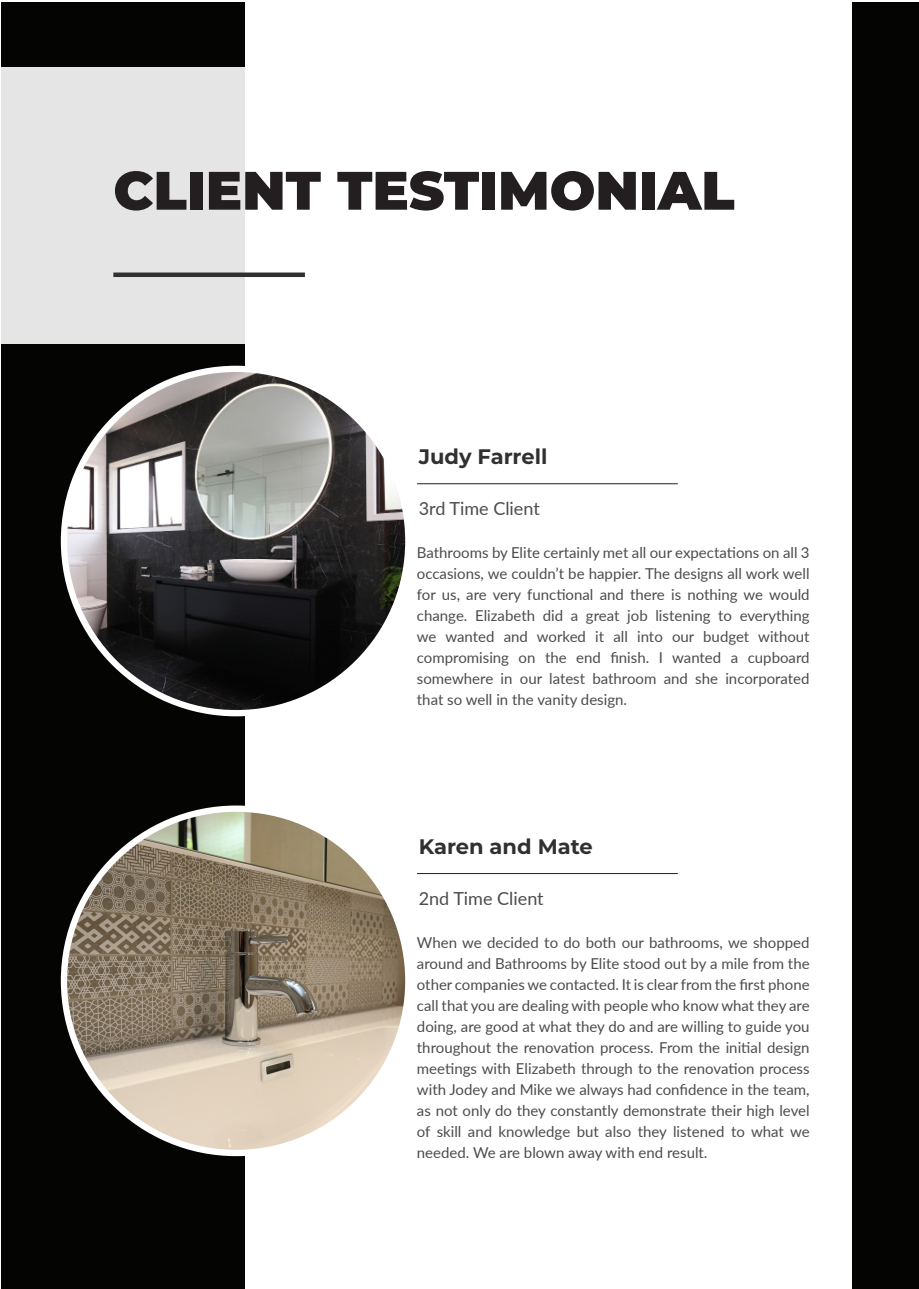
<style>
.page{position:relative;width:919px;height:1289px;background:#fff}
.page>*{position:absolute;margin:0;border:0;box-sizing:border-box;transform-origin:0 0}
.t1{font:900 54px "Montserrat";color:#231f20}
.Name{font:700 21px "Montserrat";color:#312f30}
.Position{font:18px "Lato";color:#4b4c4d}
.Text{font:15px/21px "Lato";color:#4b4c4d;text-align:justify}
</style>
<div class="page">
<div style="left:2px;top:2px;width:916px;height:1286px;background:#040503"></div>
<div style="left:246px;top:0;width:606px;height:1288px;background:#fff"></div>
<div style="left:0;top:67px;width:797px;height:276px;background:linear-gradient(to right,#e6e6e6,#fff)"></div>
<img style="left:64px;top:372px;width:340px;height:341px">
<img style="left:64px;top:812px;width:340px;height:340px">
<hr style="left:417px;top:483px;width:260px;height:1px;background:#231f20">
<hr style="left:417px;top:873px;width:260px;height:1px;background:#231f20">
<div style="left:113px;top:272px;width:192px;height:5px;background:#312f30"></div>
<p class="t1" style="left:113px;top:150px;width:622px">CLIENT TESTIMONIAL</p>
<p class="Name" style="left:418px;top:441px;width:130px">Judy Farrell</p>
<p class="Position" style="left:418px;top:496px;width:123px">3rd Time Client</p>
<p class="Text" style="left:417px;top:541px;width:394px">Bathrooms by Elite certainly met all our expectations on all 3 occasions, we couldn’t be happier. The designs all work well for us, are very functional and there is nothing we would change. Elizabeth did a great job listening to everything we wanted and worked it all into our budget without compromising on the end finish. I wanted a cupboard somewhere in our latest bathroom and she incorporated that so well in the vanity design.</p>
<p class="Name" style="left:418px;top:831px;width:175px">Karen and Mate</p>
<p class="Position" style="left:418px;top:885px;width:126px">2nd Time Client</p>
<p class="Text" style="left:417px;top:931px;width:394px">When we decided to do both our bathrooms, we shopped around and Bathrooms by Elite stood out by a mile from the other companies we contacted. It is clear from the first phone call that you are dealing with people who know what they are doing, are good at what they do and are willing to guide you throughout the renovation process. From the initial design meetings with Elizabeth through to the renovation process with Jodey and Mike we always had confidence in the team, as not only do they constantly demonstrate their high level of skill and knowledge but also they listened to what we needed. We are blown away with end result.</p>
</div>
